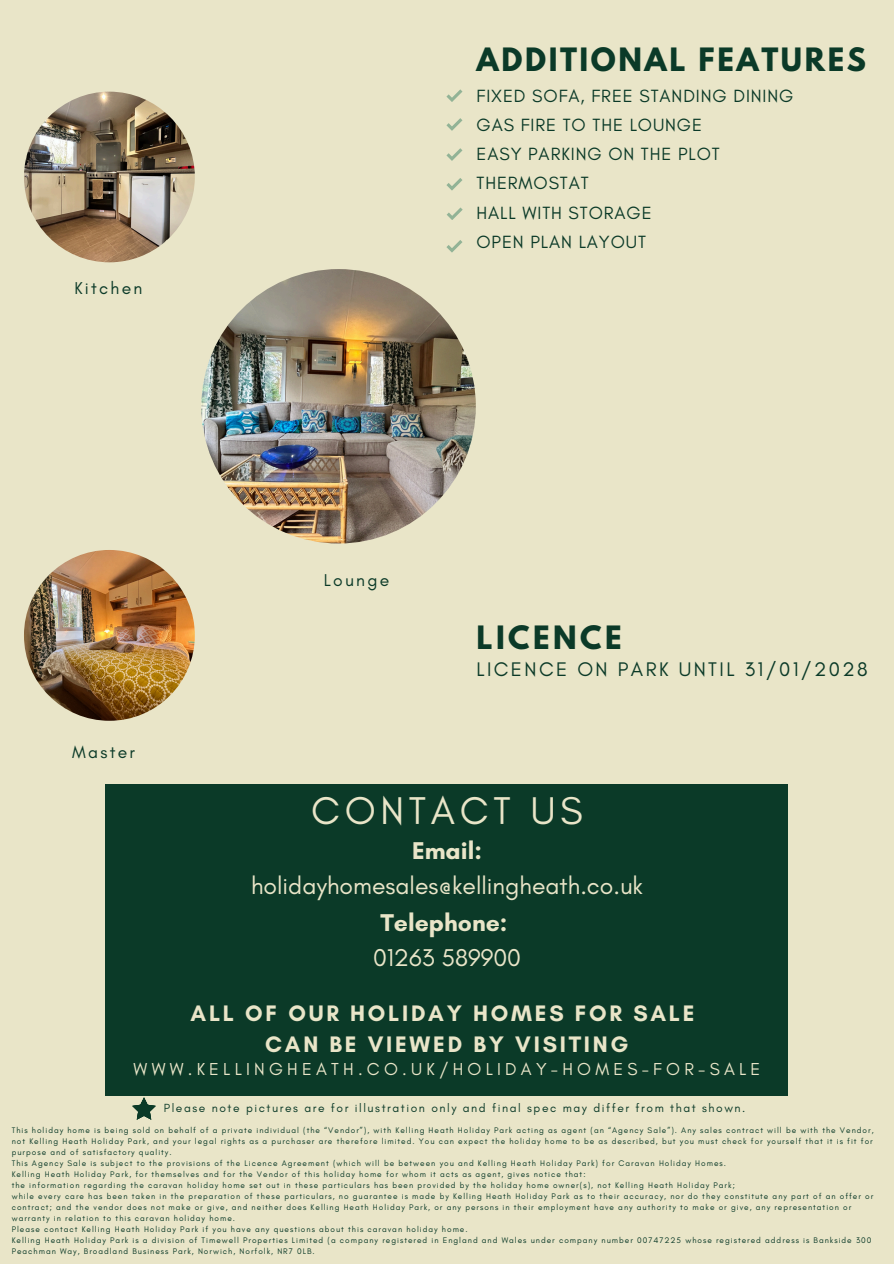
<style>
.page{position:relative;width:894px;height:1264px;background:#fff}
.page>*{position:absolute;margin:0;border:0;box-sizing:border-box;transform-origin:0 0}
.t1{font:39.3px "Glacial Indifference";letter-spacing:.12em;color:#e9e5c8}
.t2{font:700 28.5px "League Spartan";letter-spacing:.09em;color:#0b3a28}
.t3{font:700 28.5px "League Spartan";letter-spacing:.12em;color:#0b3a28}
.t4{font:24.75px/34.5px "Glacial Indifference";color:#e9e5c8;text-align:center}
.t5{font:700 22.8px/31.5px "Glacial Indifference";letter-spacing:.12em;color:#e9e5c8;text-align:center}
.t6{font:20.1px "Glacial Indifference";letter-spacing:.12em;color:#0b3a28}
.t7{font:18px/29.2px "Glacial Indifference";letter-spacing:.05em;color:#0b3a28}
.t8{font:17.7px "Glacial Indifference";letter-spacing:.24em;color:#e9e5c8}
.t9{font:17.4px "Glacial Indifference";letter-spacing:.13em;color:#0b3a28}
.t10{font:12px "Glacial Indifference";letter-spacing:.13em;color:#0b3a28}
.t11{font:8.25px/10.9px "Glacial Indifference";letter-spacing:.12em;color:#0b3a28}
.s1{font-weight:700}
</style>
<div class="page">
<div style="left:0;top:0;width:893px;height:1263px;background:#e9e5c8"></div>
<div style="left:105px;top:784px;width:683px;height:311px;background:#0b3a28"></div>
<svg style="left:132px;top:1097px;width:24px;height:22px"></svg>
<svg style="left:24px;top:89px;width:452px;height:632px"></svg>
<img style="left:24px;top:550px;width:171px;height:170px;border-radius:50%">
<img style="left:24px;top:92px;width:171px;height:170px">
<img style="left:201px;top:269px;width:274px;height:274px;border-radius:50%">
<p class="t9" style="left:74px;top:278px;width:69px">Kitchen</p>
<p class="t2" style="left:476px;top:46px;width:391px">ADDITIONAL FEATURES</p>
<p class="t7" style="left:476px;top:81px;width:318px">FIXED SOFA, FREE STANDING DINING<br>GAS FIRE TO THE LOUNGE<br>EASY PARKING ON THE PLOT<br>THERMOSTAT<br>HALL WITH STORAGE<br>OPEN PLAN LAYOUT</p>
<p class="t9" style="left:72px;top:741px;width:64px">Master</p>
<p class="t9" style="left:324px;top:569px;width:67px">Lounge</p>
<p class="t3" style="left:476px;top:623px;width:146px">LICENCE</p>
<h6 class="t6" style="left:476px;top:657px;width:392px">LICENCE ON PARK UNTIL 31/01/2028</h6>
<p class="t1" style="left:311px;top:787px;width:273px">CONTACT US</p>
<h4 class="t4" style="left:251px;top:833px;width:393px"><span class="s1">Email: </span>holidayhomesales@kellingheath.co.uk</h4>
<h6 class="t4" style="left:373px;top:905px;width:149px;text-align:left"><span class="s1">Telephone:<br></span>01263 589900</h6>
<p class="t5" style="left:190px;top:997px;width:505px">ALL OF OUR HOLIDAY HOMES FOR SALE<br>CAN BE VIEWED BY VISITING</p>
<h3 class="t8" style="left:134px;top:1057px;width:628px">WWW.KELLINGHEATH.CO.UK/HOLIDAY-HOMES-FOR-SALE</h3>
<h2 class="t10" style="left:164px;top:1100px;width:583px">Please note pictures are for illustration only and final spec may differ from that shown.</h2>
<p class="t11" style="left:12px;top:1124px;width:863px;text-align:justify">This holiday home is being sold on behalf of a private individual (the “Vendor”), with Kelling Heath Holiday Park acting as agent (an “Agency Sale”). Any sales contract will be with the Vendor, not Kelling Heath Holiday Park, and your legal rights as a purchaser are therefore limited. You can expect the holiday home to be as described, but you must check for yourself that it is fit for purpose and of satisfactory quality.</p>
<p class="t11" style="left:12px;top:1157px;width:715px">This Agency Sale is subject to the provisions of the Licence Agreement (which will be between you and Kelling Heath Holiday Park) for Caravan Holiday Homes.</p>
<h2 class="t11" style="left:12px;top:1168px;width:575px">Kelling Heath Holiday Park, for themselves and for the Vendor of this holiday home for whom it acts as agent, gives notice that:</h2>
<h5 class="t11" style="left:12px;top:1179px;width:724px">the information regarding the caravan holiday home set out in these particulars has been provided by the holiday home owner(s), not Kelling Heath Holiday Park;</h5>
<p class="t11" style="left:12px;top:1190px;width:862px">while every care has been taken in the preparation of these particulars, no guarantee is made by Kelling Heath Holiday Park as to their accuracy, nor do they constitute any part of an offer or contract; and the vendor does not make or give, and neither does Kelling Heath Holiday Park, or any persons in their employment have any authority to make or give, any representation or warranty in relation to this caravan holiday home.</p>
<h1 class="t11" style="left:12px;top:1223px;width:457px">Please contact Kelling Heath Holiday Park if you have any questions about this caravan holiday home.</h1>
<h4 class="t11" style="left:12px;top:1234px;width:861px">Kelling Heath Holiday Park is a division of Timewell Properties Limited (a company registered in England and Wales under company number 00747225 whose registered address is Bankside 300<br>Peachman Way, Broadland Business Park, Norwich, Norfolk, NR7 0LB.</h4>
</div>
